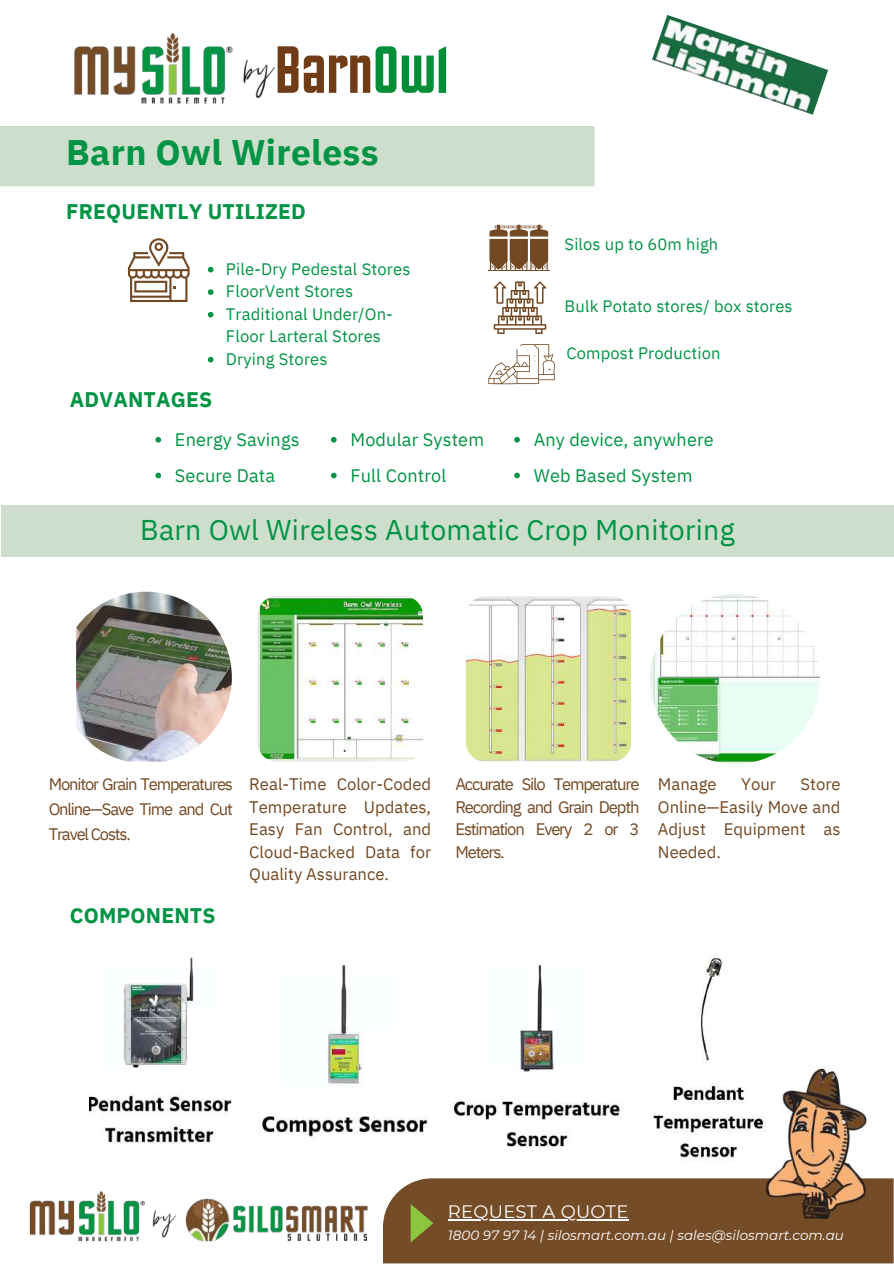
<style>
.page{position:relative;width:894px;height:1264px;background:#fff}
.page>*{position:absolute;margin:0;border:0;box-sizing:border-box;transform-origin:0 0}
.t1{font:67.05px "EXCELSIORSANS";color:#6f3c16}
.t2{font:700 35.4px "IBM Plex Sans";letter-spacing:.01em;color:#009444}
.t3{font:28.5px "IBM Plex Sans";letter-spacing:.01em;color:#009444}
.t4{font:700 21.15px "IBM Plex Sans";letter-spacing:.01em;color:#009444}
.t5{font:18.15px "IBM Plex Sans";letter-spacing:.01em;color:#009444}
.t6{font:18px "Montserrat";letter-spacing:.015em;color:#fff}
.t7{font:16.65px/22.5px "IBM Plex Sans";color:#734923;text-align:justify}
.t8{font:16.65px/22.5px "IBM Plex Sans";letter-spacing:.01em;color:#009444}
.t9{font:16.5px "IBM Plex Sans";letter-spacing:.01em;color:#009444}
.t10{font:italic 13.5px "Montserrat";letter-spacing:.005em;color:#fff}
.s1{color:#018e36}
</style>
<div class="page">
<div style="left:0;top:126px;width:594px;height:60px;background:#cddfcc"></div>
<div style="left:383px;top:1178px;width:510px;height:85px;background:#754c28"></div>
<img style="left:29px;top:1191px;width:339px;height:51px">
<img style="left:74px;top:33px;width:201px;height:71px">
<img style="left:758px;top:1068px;width:114px;height:158px">
<svg style="left:128px;top:238px;width:61px;height:64px"></svg>
<svg style="left:208px;top:267px;width:5px;height:5px"></svg>
<svg style="left:208px;top:289px;width:5px;height:6px"></svg>
<svg style="left:208px;top:312px;width:5px;height:5px"></svg>
<svg style="left:208px;top:357px;width:5px;height:5px"></svg>
<svg style="left:488px;top:225px;width:61px;height:46px"></svg>
<svg style="left:493px;top:281px;width:53px;height:53px"></svg>
<svg style="left:488px;top:344px;width:66px;height:40px"></svg>
<div style="left:1px;top:506px;width:892px;height:51px;background:#cddfcc"></div>
<img style="left:76px;top:591px;width:156px;height:170px">
<img style="left:257px;top:596px;width:166px;height:165px;border-radius:19px">
<img style="left:466px;top:596px;width:165px;height:165px;border-radius:19px">
<img style="left:650px;top:594px;width:169px;height:170px;border-radius:50%">
<img style="left:454px;top:964px;width:168px;height:183px">
<img style="left:653px;top:955px;width:114px;height:207px">
<img style="left:89px;top:957px;width:142px;height:186px">
<img style="left:261px;top:964px;width:166px;height:173px">
<hr style="left:447px;top:1219px;width:181px;height:1px;background:#fff">
<svg style="left:155px;top:437px;width:6px;height:5px"></svg>
<svg style="left:331px;top:437px;width:5px;height:5px"></svg>
<svg style="left:514px;top:437px;width:5px;height:5px"></svg>
<svg style="left:155px;top:472px;width:6px;height:6px"></svg>
<svg style="left:514px;top:472px;width:5px;height:6px"></svg>
<svg style="left:331px;top:472px;width:5px;height:6px"></svg>
<img style="left:652px;top:15px;width:175px;height:100px">
<h1 class="t1" style="left:275px;top:42px;width:175px">Barn<span class="s1">Owl</span></h1>
<h2 class="t2" style="left:66px;top:128px;width:314px">Barn Owl Wireless</h2>
<p class="t4" style="left:66px;top:197px;width:241px">FREQUENTLY UTILIZED</p>
<p class="t8" style="left:226px;top:257px;width:186px">Pile-Dry Pedestal Stores<br>FloorVent Stores<br>Traditional Under/On-<br>Floor Larteral Stores<br>Drying Stores</p>
<p class="t9" style="left:564px;top:233px;width:155px">Silos up to 60m high</p>
<p class="t9" style="left:564px;top:295px;width:229px">Bulk Potato stores/ box stores</p>
<p class="t9" style="left:566px;top:342px;width:155px">Compost Production</p>
<p class="t4" style="left:70px;top:385px;width:144px">ADVANTAGES</p>
<p class="t5" style="left:175px;top:427px;width:126px">Energy Savings</p>
<p class="t5" style="left:350px;top:427px;width:135px">Modular System</p>
<p class="t5" style="left:533px;top:427px;width:181px">Any device, anywhere</p>
<p class="t5" style="left:175px;top:463px;width:102px">Secure Data</p>
<p class="t5" style="left:350px;top:463px;width:97px">Full Control</p>
<p class="t5" style="left:533px;top:463px;width:160px">Web Based System</p>
<h3 class="t3" style="left:140px;top:511px;width:596px">Barn Owl Wireless Automatic Crop Monitoring</h3>
<p class="t7" style="left:49px;top:771px;width:186px;line-height:24.8px">Monitor Grain Temperatures Online—Save Time and Cut Travel Costs.</p>
<p class="t7" style="left:249px;top:772px;width:183px">Real-Time Color-Coded Temperature Updates, Easy Fan Control, and Cloud-Backed Data for Quality Assurance.</p>
<p class="t7" style="left:455px;top:772px;width:185px">Accurate Silo Temperature Recording and Grain Depth Estimation Every 2 or 3<br>Meters.</p>
<p class="t7" style="left:657px;top:772px;width:60px">Manage</p>
<p class="t7" style="left:741px;top:772px;width:36px">Your</p>
<p class="t7" style="left:657px;top:772px;width:184px;text-indent:142px">Store Online—Easily Move and Adjust Equipment as Needed.</p>
<p class="t4" style="left:70px;top:901px;width:147px">COMPONENTS</p>
<p class="t6" style="left:447px;top:1200px;width:182px">REQUEST A QUOTE</p>
<p class="t10" style="left:447px;top:1226px;width:397px">1800 97 97 14 | silosmart.com.au | sales@silosmart.com.au</p>
</div>
